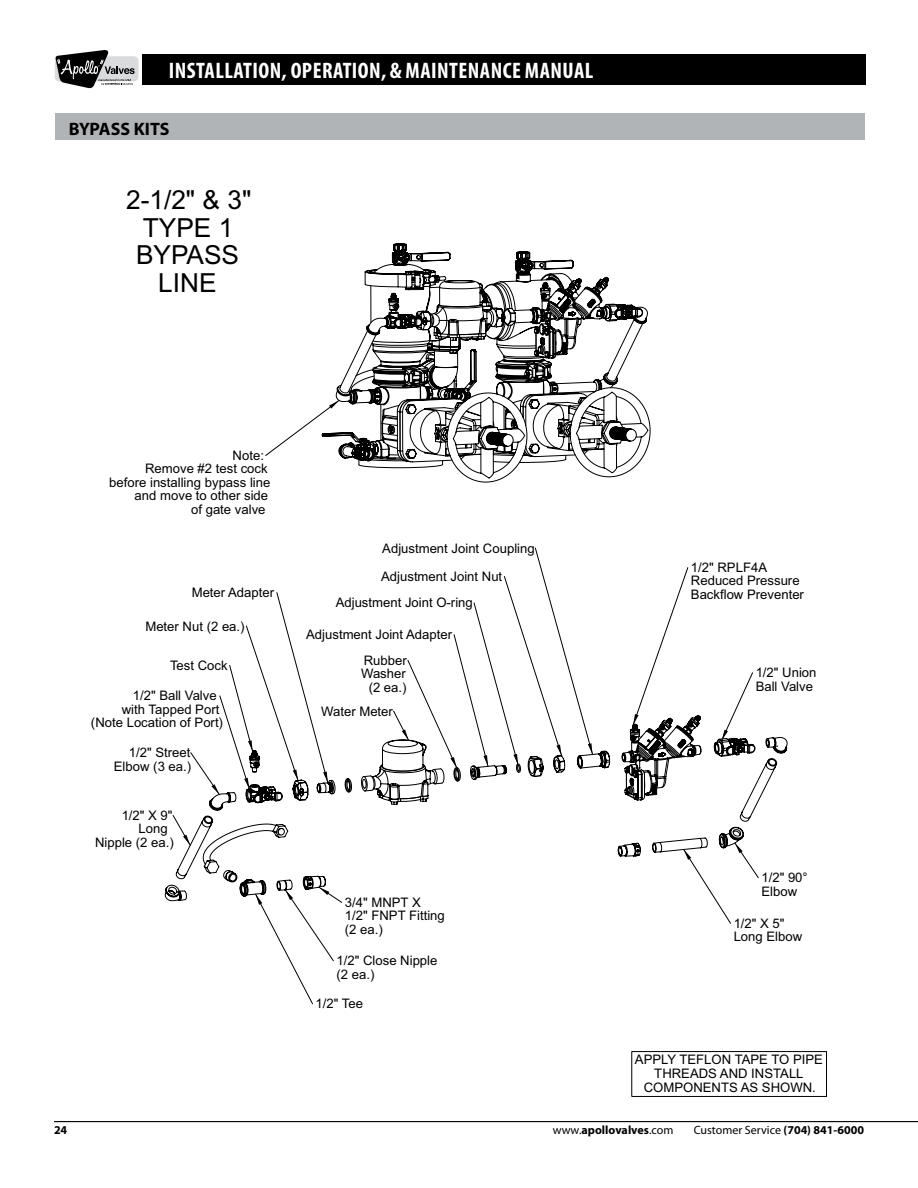
<style>
.page{position:relative;width:918px;height:1188px;background:#fff}
.page>*{position:absolute;margin:0;border:0;box-sizing:border-box;transform-origin:0 0}
.t1{font:26.25px/27.9px "Arial";color:#000;text-align:center}
.t2{font:700 condensed 22.5px "Myriad Pro";letter-spacing:.02em;color:#fff}
.t3{font:700 18px "Myriad Pro";letter-spacing:-.005em;color:#000}
.t4{font:13.2px/13.4px "Arial";color:#000}
.t5{font:12px "Myriad Pro";color:#000}
.t6{font:700 12px "Myriad Pro";color:#000}
.s1{font-weight:400}
.s2{font-weight:700}
</style>
<div class="page">
<hr style="left:54px;top:1121px;width:864px;height:1px;background:#000">
<div style="left:142px;top:54px;width:723px;height:30px;background:#000"></div>
<svg style="left:55px;top:50px;width:84px;height:39px"></svg>
<div style="left:55px;top:113px;width:810px;height:27px;background:#b1b4b6"></div>
<svg style="left:631px;top:1051px;width:196px;height:46px"></svg>
<svg style="left:357px;top:243px;width:294px;height:240px"></svg>
<svg style="left:265px;top:350px;width:212px;height:133px"></svg>
<svg style="left:172px;top:547px;width:588px;height:458px"></svg>
<h2 class="t2" style="left:169px;top:56px;width:426px">INSTALLATION, OPERATION, &amp; MAINTENANCE MANUAL</h2>
<h3 class="t3" style="left:69px;top:117px;width:102px">BYPASS KITS</h3>
<h1 class="t1" style="left:126px;top:186px;width:127px">2-1/2" &amp; 3"<br>TYPE 1<br>BYPASS<br>LINE</h1>
<p class="t4" style="left:233px;top:449px;width:33px">Note:</p>
<p class="t4" style="left:145px;top:462px;width:124px">Remove #2 test cock</p>
<p class="t4" style="left:109px;top:476px;width:163px">before installing bypass line</p>
<p class="t4" style="left:135px;top:489px;width:135px">and move to other side</p>
<p class="t4" style="left:191px;top:502px;width:76px">of gate valve</p>
<p class="t4" style="left:192px;top:586px;width:84px">Meter Adapter</p>
<p class="t4" style="left:145px;top:619px;width:101px">Meter Nut (2 ea.)</p>
<p class="t4" style="left:170px;top:659px;width:59px">Test Cock</p>
<p class="t4" style="left:133px;top:689px;width:85px">1/2" Ball Valve</p>
<p class="t4" style="left:122px;top:703px;width:99px">with Tapped Port</p>
<p class="t4" style="left:91px;top:716px;width:134px">(Note Location of Port)</p>
<p class="t4" style="left:114px;top:746px;width:79px;text-align:right">1/2" Street<br>Elbow (3 ea.)</p>
<p class="t4" style="left:122px;top:809px;width:52px">1/2" X 9"</p>
<p class="t4" style="left:139px;top:822px;width:31px">Long</p>
<p class="t4" style="left:95px;top:835px;width:80px">Nipple (2 ea.)</p>
<p class="t4" style="left:382px;top:541px;width:154px">Adjustment Joint Coupling</p>
<p class="t4" style="left:381px;top:570px;width:123px">Adjustment Joint Nut</p>
<p class="t4" style="left:336px;top:596px;width:139px">Adjustment Joint O-ring</p>
<p class="t4" style="left:306px;top:628px;width:147px">Adjustment Joint Adapter</p>
<p class="t4" style="left:361px;top:654px;width:47px;text-align:center">Rubber<br>Washer (2 ea.)</p>
<p class="t4" style="left:321px;top:704px;width:73px">Water Meter</p>
<p class="t4" style="left:345px;top:896px;width:101px">3/4" MNPT X<br>1/2" FNPT Fitting (2 ea.)</p>
<p class="t4" style="left:337px;top:954px;width:102px">1/2" Close Nipple (2 ea.)</p>
<p class="t4" style="left:316px;top:997px;width:49px">1/2" Tee</p>
<p class="t4" style="left:691px;top:561px;width:115px">1/2" RPLF4A<br>Reduced Pressure<br>Backflow Preventer</p>
<p class="t4" style="left:756px;top:666px;width:62px">1/2" Union<br>Ball Valve</p>
<p class="t4" style="left:761px;top:871px;width:48px">1/2" 90°<br>Elbow</p>
<p class="t4" style="left:734px;top:917px;width:70px">1/2" X 5"<br>Long Elbow</p>
<p class="t4" style="left:635px;top:1053px;width:190px;line-height:14px;text-align:center">APPLY TEFLON TAPE TO PIPE<br>THREADS AND INSTALL<br>COMPONENTS AS SHOWN.</p>
<p class="t6" style="left:54px;top:1122px;width:15px">24</p>
<p class="t6" style="left:553px;top:1122px;width:122px"><span class="s1">www.</span>apollovalves<span class="s1">.com</span></p>
<p class="t5" style="left:694px;top:1123px;width:172px">Customer Service <span class="s2">(704) 841-6000</span></p>
</div>
